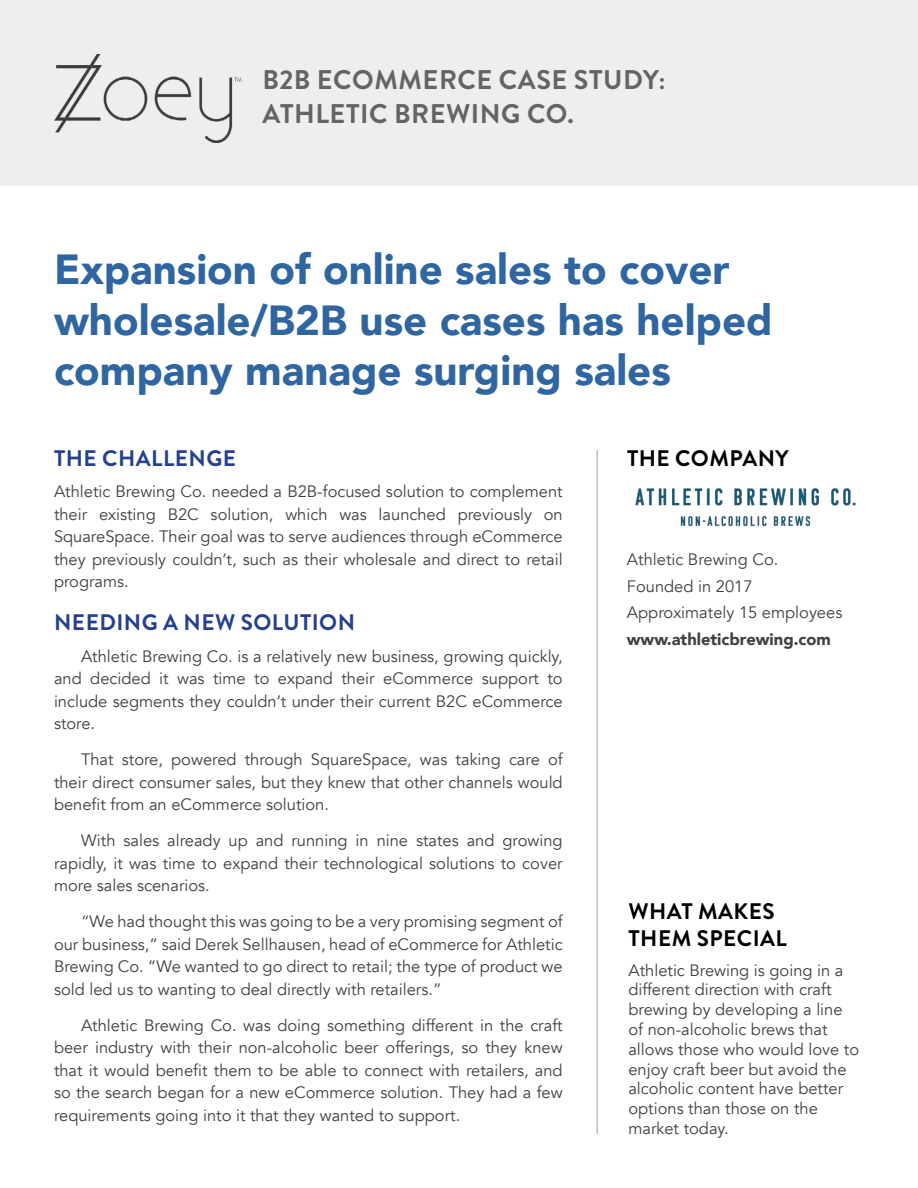
<style>
.page{position:relative;width:918px;height:1188px;background:#fff}
.page>*{position:absolute;margin:0;border:0;box-sizing:border-box;transform-origin:0 0}
.t1{font:900 42px/50.4px "Avenir";color:#2f66a2}
.t2{font:700 27px/34.5px "Brandon Grotesque";letter-spacing:.02em;color:#636466}
.t3{font:700 22.5px "Brandon Grotesque";letter-spacing:.02em;color:#25408f}
.t4{font:700 22.5px/27px "Brandon Grotesque";letter-spacing:.02em;color:#000}
.t5{font:16.5px/22.5px "Avenir";color:#414042;text-align:justify}
.t6{font:900 16.5px "Avenir";color:#414042}
</style>
<div class="page">
<div style="left:0;top:0;width:918px;height:186px;background:#efeeed"></div>
<img style="left:635px;top:488px;width:221px;height:39px">
<hr style="left:596px;top:450px;width:2px;height:684px;background:#bcbec0">
<img style="left:54px;top:54px;width:188px;height:89px">
<h2 class="t2" style="left:263px;top:63px;width:404px">B2B ECOMMERCE CASE STUDY:<br>ATHLETIC BREWING CO.</h2>
<h1 class="t1" style="left:54px;top:243px;width:720px">Expansion of online sales to cover wholesale/B2B use cases has helped company manage surging sales</h1>
<h3 class="t3" style="left:54px;top:442px;width:183px">THE CHALLENGE</h3>
<h3 class="t4" style="left:627px;top:445px;width:163px">THE COMPANY</h3>
<p class="t5" style="left:54px;top:481px;width:510px">Athletic Brewing Co. needed a B2B-focused solution to complement their existing B2C solution, which was launched previously on SquareSpace. Their goal was to serve audiences through eCommerce they previously couldn’t, such as their wholesale and direct to retail programs.</p>
<h3 class="t3" style="left:54px;top:607px;width:302px">NEEDING A NEW SOLUTION</h3>
<p class="t5" style="left:54px;top:645px;width:510px;text-indent:27px">Athletic Brewing Co. is a relatively new business, growing quickly, and decided it was time to expand their eCommerce support to include segments they couldn’t under their current B2C eCommerce store.</p>
<p class="t5" style="left:54px;top:748px;width:510px;text-indent:27px">That store, powered through SquareSpace, was taking care of their direct consumer sales, but they knew that other channels would benefit from an eCommerce solution.</p>
<p class="t5" style="left:54px;top:829px;width:510px;text-indent:27px">With sales already up and running in nine states and growing rapidly, it was time to expand their technological solutions to cover more sales scenarios.</p>
<p class="t5" style="left:54px;top:910px;width:510px;text-indent:27px">“We had thought this was going to be a very promising segment of our business,” said Derek Sellhausen, head of eCommerce for Athletic Brewing Co. “We wanted to go direct to retail; the type of product we sold led us to wanting to deal directly with retailers.”</p>
<p class="t5" style="left:54px;top:1014px;width:510px;text-indent:27px">Athletic Brewing Co. was doing something different in the craft beer industry with their non-alcoholic beer offerings, so they knew that it would benefit them to be able to connect with retailers, and so the search began for a new eCommerce solution. They had a few requirements going into it that they wanted to support.</p>
<p class="t5" style="left:627px;top:546px;width:217px;line-height:26.5px;text-align:left">Athletic Brewing Co.<br>Founded in 2017<br>Approximately 15 employees</p>
<p class="t6" style="left:627px;top:625px;width:206px">www.athleticbrewing.com</p>
<h3 class="t4" style="left:629px;top:898px;width:160px">WHAT MAKES<br>THEM SPECIAL</h3>
<p class="t5" style="left:628px;top:960px;width:232px;line-height:19.8px;text-align:left">Athletic Brewing is going in a different direction with craft brewing by developing a line of non-alcoholic brews that allows those who would love to enjoy craft beer but avoid the alcoholic content have better options than those on the market today.</p>
</div>
